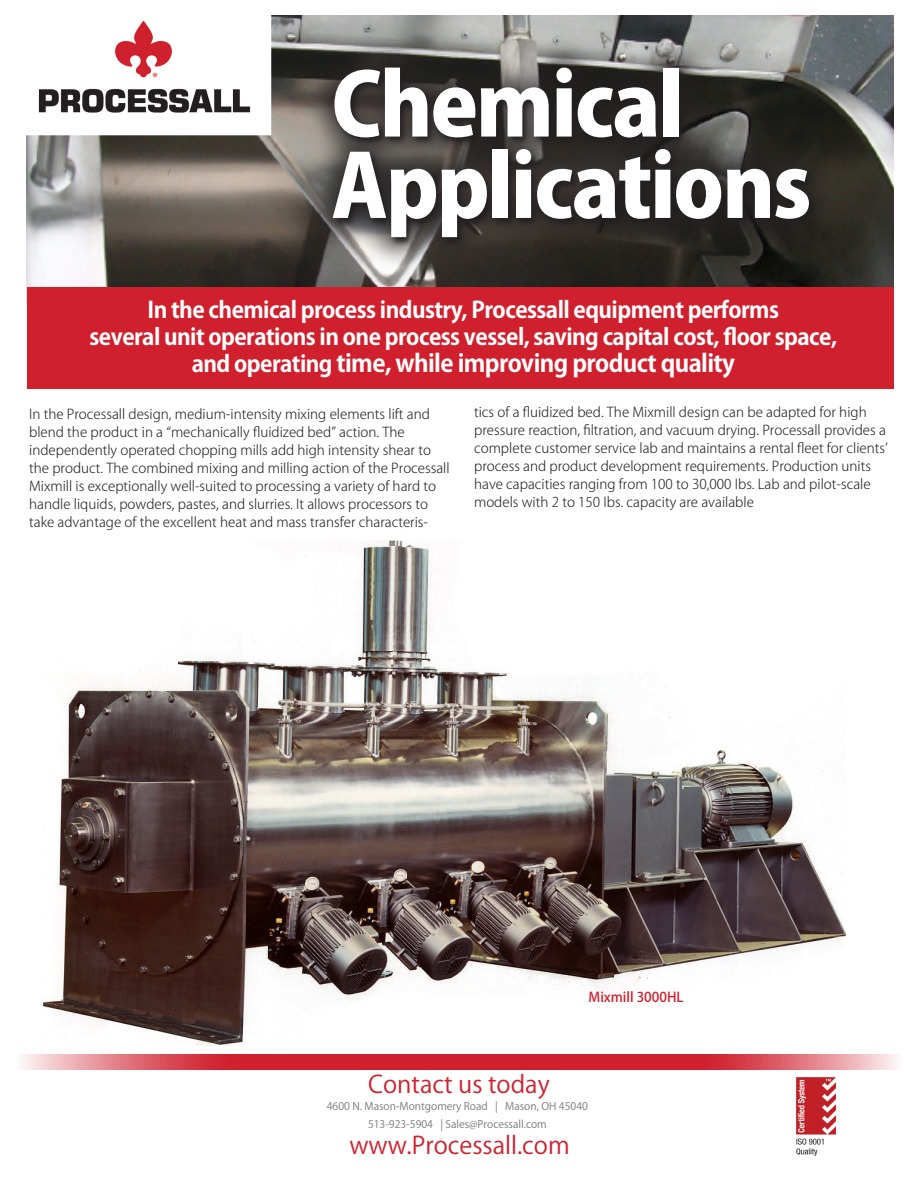
<style>
.page{position:relative;width:918px;height:1188px;background:#fff}
.page>*{position:absolute;margin:0;border:0;box-sizing:border-box;transform-origin:0 0}
.t1{font:800 85.65px "Koz Go Pro";letter-spacing:-.025em;color:#fff}
.t2{font:700 24px "Koz Go Pro";letter-spacing:-.025em;color:#fff}
.t3{font:24px "Koz Go Pro";color:#d0202e}
.t4{font:700 22.5px "Koz Go Pro";letter-spacing:-.025em;color:#fff}
.t5{font:300 13.5px/18px "Koz Go Pro";color:#231f20}
.t6{font:500 13.5px "Koz Go Pro";color:#d0202e}
.t7{font:10.5px "Koz Go Pro";color:#787a7d}
.s1{font-size:22.5px}
</style>
<div class="page">
<img style="left:42px;top:540px;width:804px;height:506px">
<img style="left:26px;top:15px;width:867px;height:290px">
<svg style="left:23px;top:1054px;width:446px;height:16px;background:#d84a55"></svg>
<svg style="left:469px;top:1054px;width:427px;height:16px;background:#d84954"></svg>
<img style="left:797px;top:1077px;width:38px;height:78px">
<div style="left:16px;top:14px;width:255px;height:121px;background:#fff"></div>
<img style="left:38px;top:22px;width:213px;height:91px">
<div style="left:301px;top:35px;width:541px;height:236px;background:#231f20;opacity:.73"></div>
<div style="left:27px;top:287px;width:867px;height:102px;background:#d0202e"></div>
<p class="t1" style="left:332px;top:49px;width:354px">Chemical</p>
<p class="t1" style="left:332px;top:131px;width:481px">Applications</p>
<p class="t4" style="left:148px;top:296px;width:633px">In the chemical process industry, Processall equipment performs</p>
<p class="t4" style="left:90px;top:323px;width:749px">several unit operations in one process vessel, saving capital cost, floor space,</p>
<p class="t2" style="left:192px;top:348px;width:545px"><span class="s1">and operating</span> time, while improving product quality</p>
<p class="t5" style="left:29px;top:405px;width:402px">In the Processall design, medium-intensity mixing elements lift and blend the product in a “mechanically fluidized bed” action. The</p>
<p class="t5" style="left:29px;top:441px;width:422px">independently operated chopping mills add high intensity shear to the product. The combined mixing and milling action of the Processall Mixmill is exceptionally well-suited to processing a variety of hard to handle liquids, powders, pastes, and slurries. It allows processors to take advantage of the excellent heat and mass transfer characteris-</p>
<p class="t5" style="left:474px;top:403px;width:415px">tics of a fluidized bed. The Mixmill design can be adapted for high pressure reaction, filtration, and vacuum drying. Processall provides a complete customer service lab and maintains a rental fleet for clients’ process and product development requirements. Production units have capacities ranging from 100 to 30,000 Ibs. Lab and pilot-scale models with 2 to 150 Ibs. capacity are available</p>
<p class="t6" style="left:589px;top:989px;width:96px">Mixmill 3000HL</p>
<p class="t3" style="left:368px;top:1069px;width:183px">Contact us today</p>
<p class="t3" style="left:349px;top:1130px;width:222px">www.Processall.com</p>
<p class="t7" style="left:327px;top:1099px;width:263px">4600 N. Mason-Montgomery Road | Mason, OH 45040</p>
<p class="t7" style="left:368px;top:1117px;width:180px">513-923-5904 | Sales@Processall.com</p>
</div>
